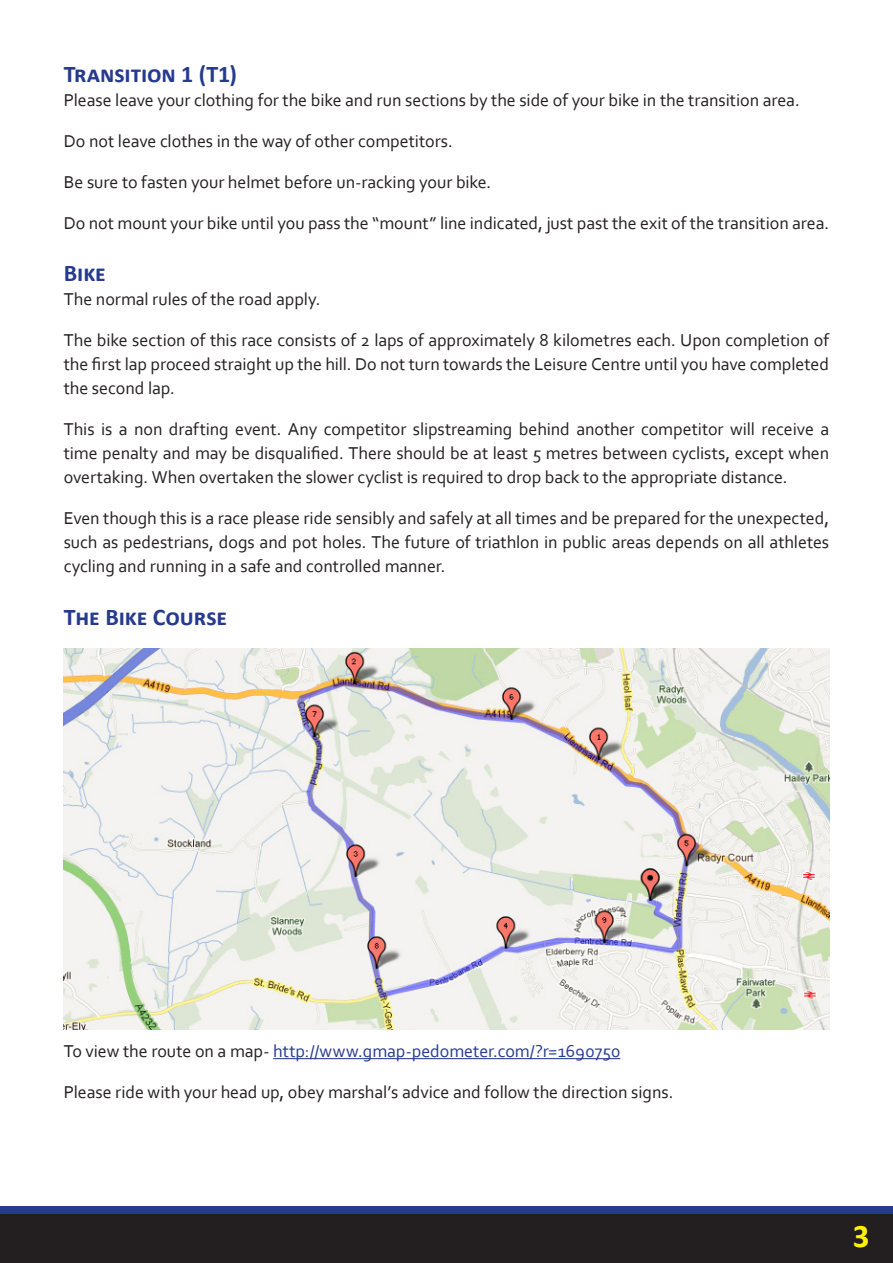
<style>
.page{position:relative;width:893px;height:1263px;background:#fff}
.page>*{position:absolute;margin:0;border:0;box-sizing:border-box;transform-origin:0 0}
.t1{font:700 33px "Calibri";color:#fff101}
.t2{font:700 24px "Calibri";letter-spacing:-.005em;color:#263a8e}
.Paragraph{font:18px/24px "Corbel";letter-spacing:-.005em;color:#231f20;text-align:justify}
.Paragraph-2{font:18px "Corbel";letter-spacing:-.005em;color:#263a8e}
.s1{color:#231f20}
</style>
<div class="page">
<div style="left:0;top:1212px;width:893px;height:51px;background:#231f20"></div>
<div style="left:0;top:1206px;width:893px;height:8px;background:#263a8e"></div>
<hr style="left:273px;top:1058px;width:347px;height:1px;background:#263a8e">
<img style="left:64px;top:648px;width:765px;height:381px">
<p class="t2" style="left:64px;top:58px;width:175px">Transition 1 (T1)</p>
<p class="Paragraph" style="left:64px;top:87px;width:737px">Please leave your clothing for the bike and run sections by the side of your bike in the transition area.</p>
<p class="Paragraph" style="left:64px;top:128px;width:391px">Do not leave clothes in the way of other competitors.</p>
<p class="Paragraph" style="left:64px;top:169px;width:429px">Be sure to fasten your helmet before un-racking your bike.</p>
<p class="Paragraph" style="left:64px;top:210px;width:767px">Do not mount your bike until you pass the “mount” line indicated, just past the exit of the transition area.</p>
<p class="t2" style="left:64px;top:258px;width:44px">Bike</p>
<p class="Paragraph" style="left:64px;top:287px;width:258px">The normal rules of the road apply.</p>
<p class="Paragraph" style="left:64px;top:328px;width:767px">The bike section of this race consists of 2 laps of approximately 8 kilometres each. Upon completion of the first lap proceed straight up the hill. Do not turn towards the Leisure Centre until you have completed the second lap.</p>
<p class="Paragraph" style="left:64px;top:417px;width:767px">This is a non drafting event. Any competitor slipstreaming behind another competitor will receive a time penalty and may be disqualified. There should be at least 5 metres between cyclists, except when overtaking. When overtaken the slower cyclist is required to drop back to the appropriate distance.</p>
<p class="Paragraph" style="left:64px;top:506px;width:767px">Even though this is a race please ride sensibly and safely at all times and be prepared for the unexpected, such as pedestrians, dogs and pot holes. The future of triathlon in public areas depends on all athletes cycling and running in a safe and controlled manner.</p>
<p class="t2" style="left:64px;top:602px;width:165px">The Bike Course</p>
<p class="Paragraph-2" style="left:64px;top:1040px;width:558px"><span class="s1">To view the route on a map-</span> http://www.gmap-pedometer.com/?r=1690750</p>
<p class="Paragraph" style="left:64px;top:1079px;width:611px">Please ride with your head up, obey marshal’s advice and follow the direction signs.</p>
<h1 class="t1" style="left:853px;top:1215px;width:18px">3</h1>
</div>
